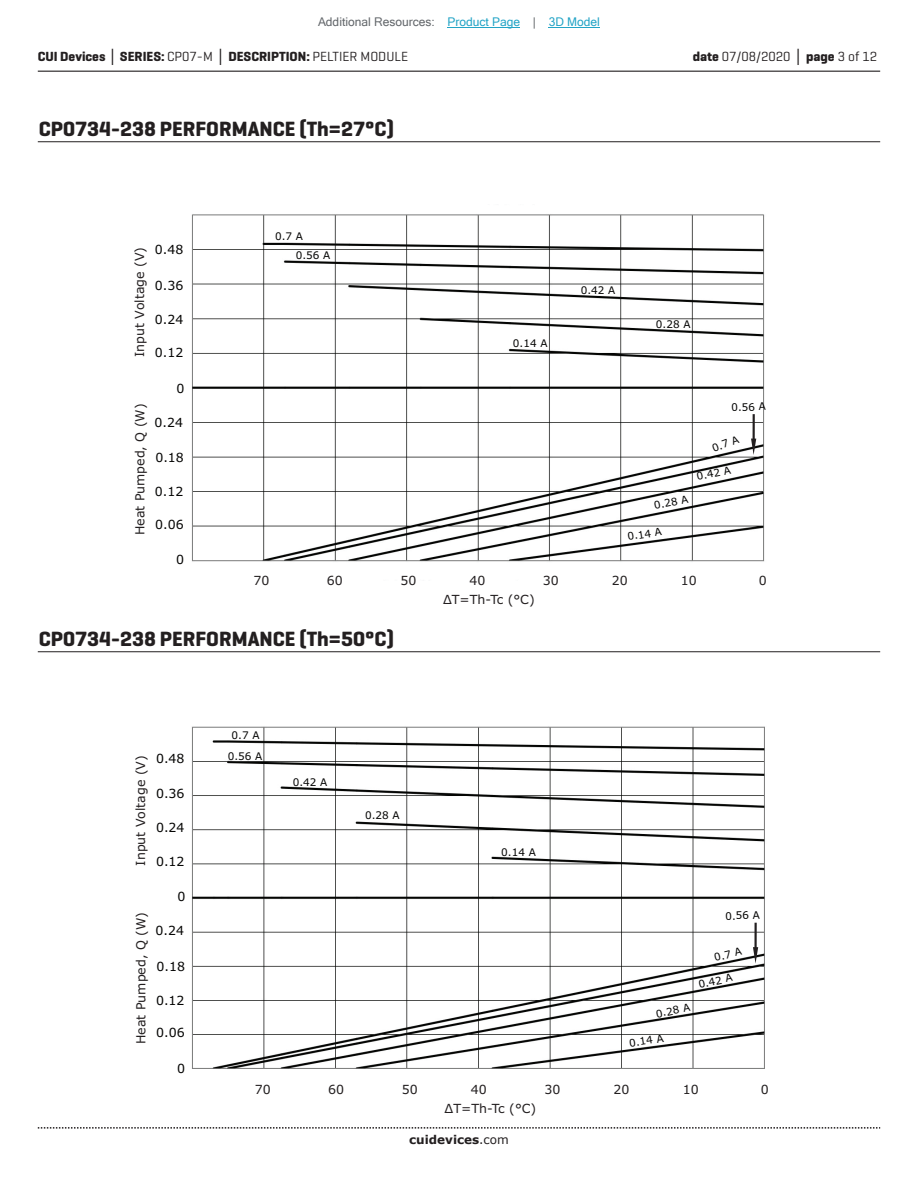
<style>
.page{position:relative;width:918px;height:1188px;background:#fff}
.page>*{position:absolute;margin:0;border:0;box-sizing:border-box;transform-origin:0 0}
.t1{font:700 21px "Geogrotesque";color:#231f20}
.t2{font:700 13.5px "Geogrotesque";color:#231f20}
.t3{font:13.5px "Geogrotesque";color:#231f20}
.t4{font:12.6px "Verdana";color:#231f20}
.t5{font:12.6px "Verdana";color:#050504}
.t6{font:12px "Microsoft Sans Serif";color:#63676b}
.t7{font:700 12px "Verdana";color:#231f20}
.t8{font:10.5px "Verdana";color:#050504}
.s1{color:#23a4c6}
.s2{font-family:"Verdana"}
.s3{font-weight:400}
.s4{font-weight:700}
.s5{font-family:"Verdana";font-weight:700}
</style>
<div class="page">
<hr style="left:38px;top:71px;width:842px;height:1px;background:#231f20">
<svg style="left:38px;top:1127px;width:842px;height:2px"></svg>
<img style="left:192px;top:214px;width:573px;height:348px">
<svg style="left:751px;top:414px;width:5px;height:41px"></svg>
<hr style="left:38px;top:141px;width:842px;height:1px;background:#231f20">
<img style="left:191px;top:726px;width:574px;height:343px">
<svg style="left:753px;top:923px;width:5px;height:41px"></svg>
<hr style="left:38px;top:651px;width:842px;height:1px;background:#231f20">
<hr style="left:448px;top:27px;width:72px;height:1px;background:#23a4c6">
<hr style="left:549px;top:27px;width:51px;height:1px;background:#23a4c6">
<p class="t6" style="left:318px;top:15px;width:283px">Additional Resources: <span class="s1">Product Page</span> | <span class="s1">3D Model</span></p>
<p class="t2" style="left:38px;top:48px;width:372px">CUI Devices <span class="s2">│</span> SERIES: <span class="s3">CP07-M</span> <span class="s2">│</span> DESCRIPTION: <span class="s3">PELTIER MODULE</span></p>
<p class="t3" style="left:693px;top:48px;width:186px"><span class="s4">date</span> 07/08/2020 <span class="s5">│</span> <span class="s4">page</span> 3 of 12</p>
<h1 class="t1" style="left:39px;top:116px;width:357px">CP0734-238 PERFORMANCE (Th=27°C)</h1>
<p class="t4" style="left:131px;top:357px;width:112px;rotate:-90deg">Input Voltage (V)</p>
<p class="t5" style="left:155px;top:241px;width:30px">0.48</p>
<p class="t5" style="left:155px;top:277px;width:30px">0.36</p>
<p class="t5" style="left:155px;top:310px;width:30px">0.24</p>
<p class="t5" style="left:155px;top:344px;width:30px">0.12</p>
<p class="t4" style="left:131px;top:535px;width:133px;rotate:-90deg">Heat Pumped, Q (W)</p>
<p class="t5" style="left:176px;top:380px;width:9px">0</p>
<p class="t5" style="left:155px;top:414px;width:30px">0.24</p>
<p class="t5" style="left:155px;top:449px;width:30px">0.18</p>
<p class="t5" style="left:155px;top:483px;width:30px">0.12</p>
<p class="t5" style="left:155px;top:515px;width:30px">0.06</p>
<p class="t5" style="left:176px;top:551px;width:9px">0</p>
<p class="t8" style="left:275px;top:229px;width:29px">0.7 A</p>
<p class="t8" style="left:296px;top:248px;width:36px">0.56 A</p>
<p class="t8" style="left:513px;top:336px;width:36px">0.14 A</p>
<p class="t8" style="left:581px;top:283px;width:36px">0.42 A</p>
<p class="t8" style="left:656px;top:317px;width:36px">0.28 A</p>
<p class="t8" style="left:731px;top:400px;width:36px;rotate:-2deg">0.56 A</p>
<p class="t8" style="left:710px;top:441px;width:29px;rotate:-20deg">0.7 A</p>
<p class="t8" style="left:695px;top:470px;width:36px;rotate:-12deg">0.42 A</p>
<p class="t8" style="left:653px;top:498px;width:36px;rotate:-11deg">0.28 A</p>
<p class="t8" style="left:626px;top:529px;width:36px;rotate:-9deg">0.14 A</p>
<p class="t4" style="left:253px;top:571px;width:17px">70</p>
<p class="t4" style="left:327px;top:571px;width:17px">60</p>
<p class="t4" style="left:400px;top:571px;width:17px">50</p>
<p class="t4" style="left:469px;top:571px;width:17px">40</p>
<p class="t4" style="left:543px;top:571px;width:17px">30</p>
<p class="t4" style="left:612px;top:571px;width:17px">20</p>
<p class="t4" style="left:681px;top:571px;width:17px">10</p>
<p class="t4" style="left:759px;top:571px;width:9px">0</p>
<p class="t4" style="left:443px;top:591px;width:93px">ΔT=Th-Tc (°C)</p>
<h1 class="t1" style="left:39px;top:626px;width:357px">CP0734-238 PERFORMANCE (Th=50°C)</h1>
<p class="t4" style="left:132px;top:866px;width:112px;rotate:-90deg">Input Voltage (V)</p>
<p class="t5" style="left:156px;top:749px;width:30px">0.48</p>
<p class="t5" style="left:156px;top:785px;width:30px">0.36</p>
<p class="t5" style="left:156px;top:819px;width:30px">0.24</p>
<p class="t5" style="left:156px;top:853px;width:30px">0.12</p>
<p class="t4" style="left:132px;top:1044px;width:134px;rotate:-90deg">Heat Pumped, Q (W)</p>
<p class="t5" style="left:177px;top:888px;width:9px">0</p>
<p class="t5" style="left:156px;top:922px;width:30px">0.24</p>
<p class="t5" style="left:156px;top:957px;width:30px">0.18</p>
<p class="t5" style="left:156px;top:992px;width:30px">0.12</p>
<p class="t5" style="left:156px;top:1024px;width:30px">0.06</p>
<p class="t5" style="left:177px;top:1060px;width:9px">0</p>
<p class="t8" style="left:232px;top:728px;width:30px">0.7 A</p>
<p class="t8" style="left:228px;top:749px;width:36px">0.56 A</p>
<p class="t8" style="left:293px;top:775px;width:36px">0.42 A</p>
<p class="t8" style="left:365px;top:808px;width:36px">0.28 A</p>
<p class="t8" style="left:501px;top:845px;width:36px">0.14 A</p>
<p class="t8" style="left:725px;top:909px;width:36px;rotate:-2deg">0.56 A</p>
<p class="t8" style="left:713px;top:951px;width:29px;rotate:-14deg">0.7 A</p>
<p class="t8" style="left:697px;top:977px;width:36px;rotate:-12deg">0.42 A</p>
<p class="t8" style="left:655px;top:1007px;width:36px;rotate:-11deg">0.28 A</p>
<p class="t8" style="left:628px;top:1036px;width:36px;rotate:-9deg">0.14 A</p>
<p class="t4" style="left:255px;top:1080px;width:17px">70</p>
<p class="t4" style="left:328px;top:1080px;width:17px">60</p>
<p class="t4" style="left:402px;top:1080px;width:17px">50</p>
<p class="t4" style="left:471px;top:1080px;width:17px">40</p>
<p class="t4" style="left:545px;top:1080px;width:17px">30</p>
<p class="t4" style="left:614px;top:1080px;width:17px">20</p>
<p class="t4" style="left:683px;top:1080px;width:17px">10</p>
<p class="t4" style="left:761px;top:1080px;width:9px">0</p>
<p class="t4" style="left:445px;top:1100px;width:93px">ΔT=Th-Tc (°C)</p>
<p class="t7" style="left:409px;top:1131px;width:101px">cuidevices<span class="s3">.com</span></p>
</div>
